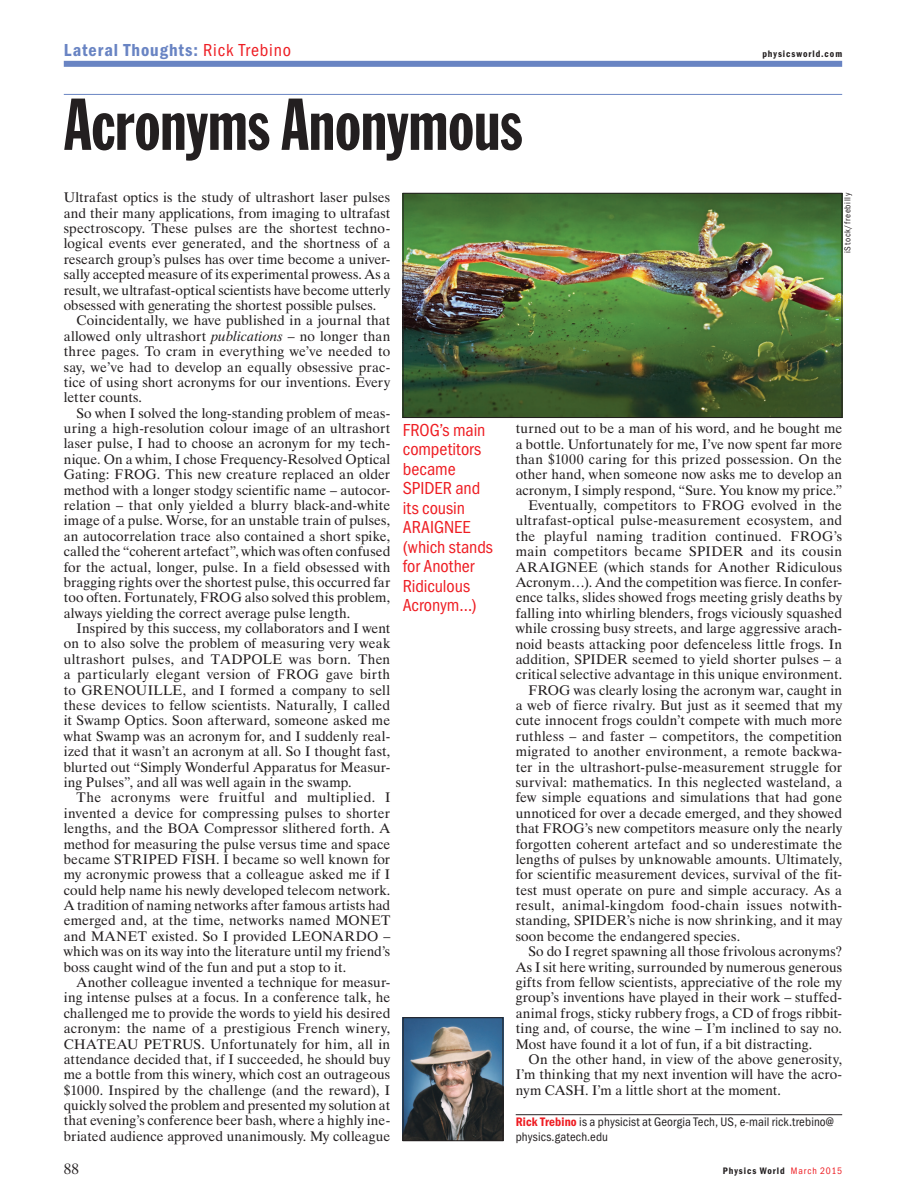
<style>
.page{position:relative;width:906px;height:1200px;background:#fff}
.page>*{position:absolute;margin:0;border:0;box-sizing:border-box;transform-origin:0 0}
.t1{font:72px "Franklin Gothic Extra Cond";color:#231f20}
.t2{font:18px/19.5px "Franklin Got Cd Io P";color:#ee1d23}
.t3{font:600 18px "Franklin Got Cd Io P";letter-spacing:.05em;color:#6984c3}
.t4{font:15px "Dutch 801 BT";color:#231f20}
.t5{font:13.8px/15.3px "Dutch 801 BT";letter-spacing:.01em;color:#231f20;text-align:justify}
.t6{font:13.8px "Dutch 801 BT";letter-spacing:.03em;color:#231f20}
.t7{font:12.75px/15.5px "Franklin Got Cd Io P";letter-spacing:.015em;color:#231f20}
.t8{font:600 9.75px "Franklin Got Cd Io P";letter-spacing:.1em;color:#231f20}
.t9{font:9px "Franklin Got Cd Io P";letter-spacing:.075em;color:#231f20}
.s1{font-weight:400;color:#ee1d23}
.s2{font-style:italic}
.s3{font-weight:600;color:#ee1d23}
</style>
<div class="page">
<div style="left:64px;top:61px;width:778px;height:6px;background:#6984c3"></div>
<hr style="left:64px;top:94px;width:778px;height:1px;background:#6984c3">
<hr style="left:516px;top:1114px;width:326px;height:1px;background:#231f20">
<img style="left:405px;top:195px;width:435px;height:220px">
<div style="left:403px;top:193px;width:439px;height:224px;border:1px solid #231f20"></div>
<img style="left:405px;top:1019px;width:96px;height:119px">
<div style="left:403px;top:1017px;width:100px;height:123px;border:1px solid #231f20"></div>
<h2 class="t3" style="left:64px;top:40px;width:229px">Lateral Thoughts: <span class="s1">Rick Trebino</span></h2>
<h1 class="t1" style="left:64px;top:86px;width:460px">Acronyms Anonymous</h1>
<p class="t8" style="left:762px;top:48px;width:81px">physicsworld.com</p>
<p class="t5" style="left:64px;top:190px;width:328px">Ultrafast optics is the study of ultrashort laser pulses and their many applications, from imaging to ultrafast spectroscopy. These pulses are the shortest techno&shy;logical events ever generated, and the shortness of a research group’s pulses has over time become a univer&shy;sally accepted measure of its experimental prowess. As a result, we ultrafast-optical scientists have become utterly obsessed with generating the shortest possible pulses.</p>
<p class="t5" style="left:64px;top:313px;width:328px;text-indent:13px">Coincidentally, we have published in a journal that allowed only ultrashort <span class="s2">publications</span> – no longer than three pages. To cram in everything we’ve needed to say, we’ve had to develop an equally obsessive prac&shy;tice of using short acronyms for our inventions. Every letter counts.</p>
<p class="t5" style="left:64px;top:405px;width:328px;text-indent:13px">So when I solved the long-standing problem of meas&shy;uring a high-resolution colour image of an ultrashort laser pulse, I had to choose an acronym for my tech&shy;nique. On a whim, I chose Frequency-Resolved Optical Gating: FROG. This new creature replaced an older method with a longer stodgy scientific name – autocor&shy;relation – that only yielded a blurry black-and-white image of a pulse. Worse, for an unstable train of pulses, an autocorrelation trace also contained a short spike, called the “coherent artefact”, which was often confused for the actual, longer, pulse. In a field obsessed with bragging rights over the shortest pulse, this occurred far too often. Fortunately, FROG also solved this problem, always yielding the correct average pulse length.</p>
<p class="t5" style="left:64px;top:620px;width:328px;text-indent:13px">Inspired by this success, my collaborators and I went on to also solve the problem of measuring very weak ultrashort pulses, and TADPOLE was born. Then a particularly elegant version of FROG gave birth to GRENOUILLE, and I formed a company to sell these devices to fellow scientists. Naturally, I called it Swamp Optics. Soon afterward, someone asked me what Swamp was an acronym for, and I suddenly real&shy;ized that it wasn’t an acronym at all. So I thought fast, blurted out “Simply Wonderful Apparatus for Measur&shy;ing Pulses”, and all was well again in the swamp.</p>
<p class="t5" style="left:64px;top:789px;width:328px;text-indent:13px">The acronyms were fruitful and multiplied. I invented a device for compressing pulses to shorter lengths, and the BOA Compressor slithered forth. A method for measuring the pulse versus time and space became STRIPED FISH. I became so well known for my acronymic prowess that a colleague asked me if I could help name his newly developed telecom network.<br>A tradition of naming networks after famous artists had emerged and, at the time, networks named MONET and MANET existed. So I provided LEONARDO – which was on its way into the literature until my friend’s boss caught wind of the fun and put a stop to it.</p>
<p class="t5" style="left:64px;top:974px;width:328px;text-indent:13px">Another colleague invented a technique for measur&shy;ing intense pulses at a focus. In a conference talk, he challenged me to provide the words to yield his desired acronym: the name of a prestigious French winery, CHATEAU PETRUS. Unfortunately for him, all in attendance decided that, if I succeeded, he should buy me a bottle from this winery, which cost an outrageous $1000. Inspired by the challenge (and the reward), I quickly solved the problem and presented my solution at that evening’s conference beer bash, where a highly ine&shy;briated audience approved unanimously. My colleague</p>
<h2 class="t2" style="left:403px;top:420px;width:92px">FROG’s main competitors became<br>SPIDER and its cousin<br>ARAIGNEE (which stands for Another<br>Ridiculous<br>Acronym…)</h2>
<p class="t9" style="left:842px;top:253px;width:62px;rotate:-90deg">iStock/freebilly</p>
<p class="t5" style="left:516px;top:420px;width:328px">turned out to be a man of his word, and he bought me</p>
<p class="t5" style="left:516px;top:436px;width:328px">a bottle. Unfortunately for me, I’ve now spent far more</p>
<p class="t5" style="left:516px;top:451px;width:328px">than $1000 caring for this prized possession. On the</p>
<p class="t5" style="left:516px;top:466px;width:328px">other hand, when someone now asks me to develop an</p>
<p class="t5" style="left:516px;top:482px;width:328px">acronym, I simply respond, “Sure. You know my price.”</p>
<p class="t5" style="left:528px;top:497px;width:315px">Eventually, competitors to FROG evolved in the</p>
<p class="t5" style="left:516px;top:512px;width:328px">ultrafast-optical pulse-measurement ecosystem, and</p>
<p class="t6" style="left:516px;top:527px;width:328px">the playful naming tradition continued. FROG’s</p>
<p class="t5" style="left:516px;top:543px;width:328px">main competitors became SPIDER and its cousin</p>
<p class="t5" style="left:516px;top:559px;width:328px">ARAIGNEE (which stands for Another Ridiculous</p>
<p class="t5" style="left:516px;top:574px;width:328px">Acronym…). And the competition was fierce. In confer-</p>
<p class="t5" style="left:516px;top:589px;width:328px">ence talks, slides showed frogs meeting grisly deaths by</p>
<p class="t5" style="left:516px;top:605px;width:328px">falling into whirling blenders, frogs viciously squashed</p>
<p class="t5" style="left:516px;top:620px;width:328px">while crossing busy streets, and large aggressive arach-</p>
<p class="t5" style="left:516px;top:635px;width:328px">noid beasts attacking poor defenceless little frogs. In</p>
<p class="t5" style="left:516px;top:651px;width:328px">addition, SPIDER seemed to yield shorter pulses – a</p>
<p class="t5" style="left:516px;top:666px;width:328px">critical selective advantage in this unique environment.</p>
<p class="t5" style="left:528px;top:682px;width:315px">FROG was clearly losing the acronym war, caught in</p>
<p class="t5" style="left:516px;top:697px;width:328px">a web of fierce rivalry. But just as it seemed that my</p>
<p class="t5" style="left:516px;top:712px;width:328px">cute innocent frogs couldn’t compete with much more</p>
<p class="t5" style="left:516px;top:728px;width:328px">ruthless – and faster – competitors, the competition</p>
<p class="t5" style="left:516px;top:743px;width:328px">migrated to another environment, a remote backwa-</p>
<p class="t5" style="left:516px;top:758px;width:328px">ter in the ultrashort-pulse-measurement struggle for</p>
<p class="t5" style="left:516px;top:774px;width:328px">survival: mathematics. In this neglected wasteland, a</p>
<p class="t5" style="left:516px;top:789px;width:328px">few simple equations and simulations that had gone</p>
<p class="t5" style="left:516px;top:805px;width:328px">unnoticed for over a decade emerged, and they showed</p>
<p class="t5" style="left:516px;top:820px;width:328px">that FROG’s new competitors measure only the nearly</p>
<p class="t5" style="left:516px;top:835px;width:328px">forgotten coherent artefact and so underestimate the</p>
<p class="t5" style="left:516px;top:851px;width:328px">lengths of pulses by unknowable amounts. Ultimately,</p>
<p class="t5" style="left:516px;top:866px;width:328px">for scientific measurement devices, survival of the fit-</p>
<p class="t5" style="left:516px;top:881px;width:328px">test must operate on pure and simple accuracy. As a</p>
<p class="t5" style="left:516px;top:897px;width:328px">result, animal-kingdom food-chain issues notwith-</p>
<p class="t5" style="left:516px;top:912px;width:328px">standing, SPIDER’s niche is now shrinking, and it may</p>
<p class="t5" style="left:516px;top:928px;width:226px">soon become the endangered species.</p>
<p class="t5" style="left:528px;top:943px;width:315px">So do I regret spawning all those frivolous acronyms?</p>
<p class="t5" style="left:516px;top:958px;width:328px">As I sit here writing, surrounded by numerous generous</p>
<p class="t5" style="left:516px;top:974px;width:328px">gifts from fellow scientists, appreciative of the role my</p>
<p class="t5" style="left:516px;top:989px;width:328px">group’s inventions have played in their work – stuffed-</p>
<p class="t5" style="left:516px;top:1004px;width:328px">animal frogs, sticky rubbery frogs, a CD of frogs ribbit-</p>
<p class="t5" style="left:516px;top:1020px;width:328px">ting and, of course, the wine – I’m inclined to say no.</p>
<p class="t5" style="left:516px;top:1035px;width:298px">Most have found it a lot of fun, if a bit distracting.</p>
<p class="t5" style="left:528px;top:1051px;width:315px">On the other hand, in view of the above generosity,</p>
<p class="t5" style="left:516px;top:1066px;width:328px">I’m thinking that my next invention will have the acro-</p>
<p class="t5" style="left:516px;top:1081px;width:267px">nym CASH. I’m a little short at the moment.</p>
<p class="t7" style="left:516px;top:1113px;width:319px"><span class="s3">Rick Trebino</span> is a physicist at Georgia Tech, US, e-mail rick.trebino@ physics.gatech.edu</p>
<p class="t4" style="left:64px;top:1159px;width:17px">88</p>
<p class="t8" style="left:723px;top:1165px;width:121px">Physics World <span class="s1">March 2015</span></p>
</div>
